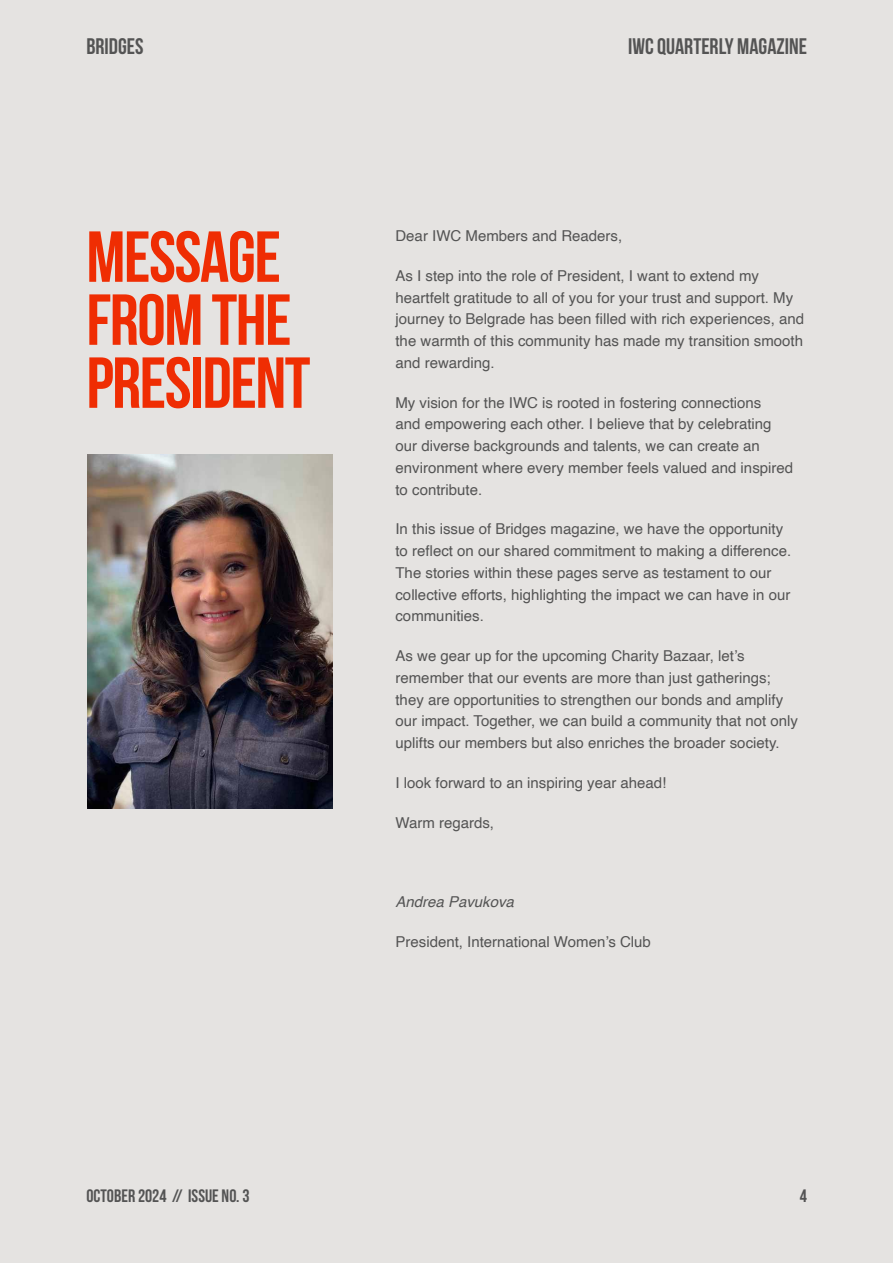
<style>
.page{position:relative;width:893px;height:1263px;background:#e5e3e1}
.page>*{position:absolute;margin:0;border:0;box-sizing:border-box;transform-origin:0 0}
.t1{font:72px/63px "Bebas Neue";letter-spacing:-.02em;color:#ef2d03}
.t2{font:22.5px "Bebas Neue";color:#545454}
.t3{font:18px "Bebas Neue";color:#545454}
.t4{font:15px/21.8px "Helvetica";color:#545454}
.t5{font:italic 15px "Helvetica";color:#545454}
</style>
<div class="page">
<img style="left:87px;top:454px;width:245px;height:354px">
<h2 class="t2" style="left:86px;top:34px;width:59px">BRIDGEs</h2>
<h2 class="t2" style="left:628px;top:34px;width:180px">IWC QUARTERLY MAGAZINE</h2>
<h1 class="t1" style="left:86px;top:225px;width:225px">MESSAGE<br>FROM THE<br>PRESIDENT</h1>
<p class="t4" style="left:395px;top:225px;width:228px">Dear IWC Members and Readers,</p>
<p class="t4" style="left:395px;top:265px;width:410px">As I step into the role of President, I want to extend my heartfelt gratitude to all of you for your trust and support. My journey to Belgrade has been filled with rich experiences, and the warmth of this community has made my transition smooth and rewarding.</p>
<p class="t4" style="left:395px;top:392px;width:399px">My vision for the IWC is rooted in fostering connections<br>and empowering each other. I believe that by celebrating our diverse backgrounds and talents, we can create an environment where every member feels valued and inspired to contribute.</p>
<p class="t4" style="left:395px;top:519px;width:397px">In this issue of Bridges magazine, we have the opportunity to reflect on our shared commitment to making a difference.<br>The stories within these pages serve as testament to our collective efforts, highlighting the impact we can have in our communities.</p>
<p class="t4" style="left:395px;top:645px;width:404px">As we gear up for the upcoming Charity Bazaar, let’s remember that our events are more than just gatherings; they are opportunities to strengthen our bonds and amplify our impact. Together, we can build a community that not only uplifts our members but also enriches the broader society.</p>
<p class="t4" style="left:395px;top:772px;width:272px">I look forward to an inspiring year ahead!</p>
<p class="t4" style="left:395px;top:812px;width:100px">Warm regards,</p>
<p class="t3" style="left:86px;top:1185px;width:165px">OCTOBER 2024 // ISSUE NO. 3</p>
<p class="t5" style="left:395px;top:890px;width:120px">Andrea Pavukova</p>
<p class="t4" style="left:395px;top:931px;width:257px">President, International Women’s Club</p>
<p class="t3" style="left:800px;top:1185px;width:9px">4</p>
</div>
